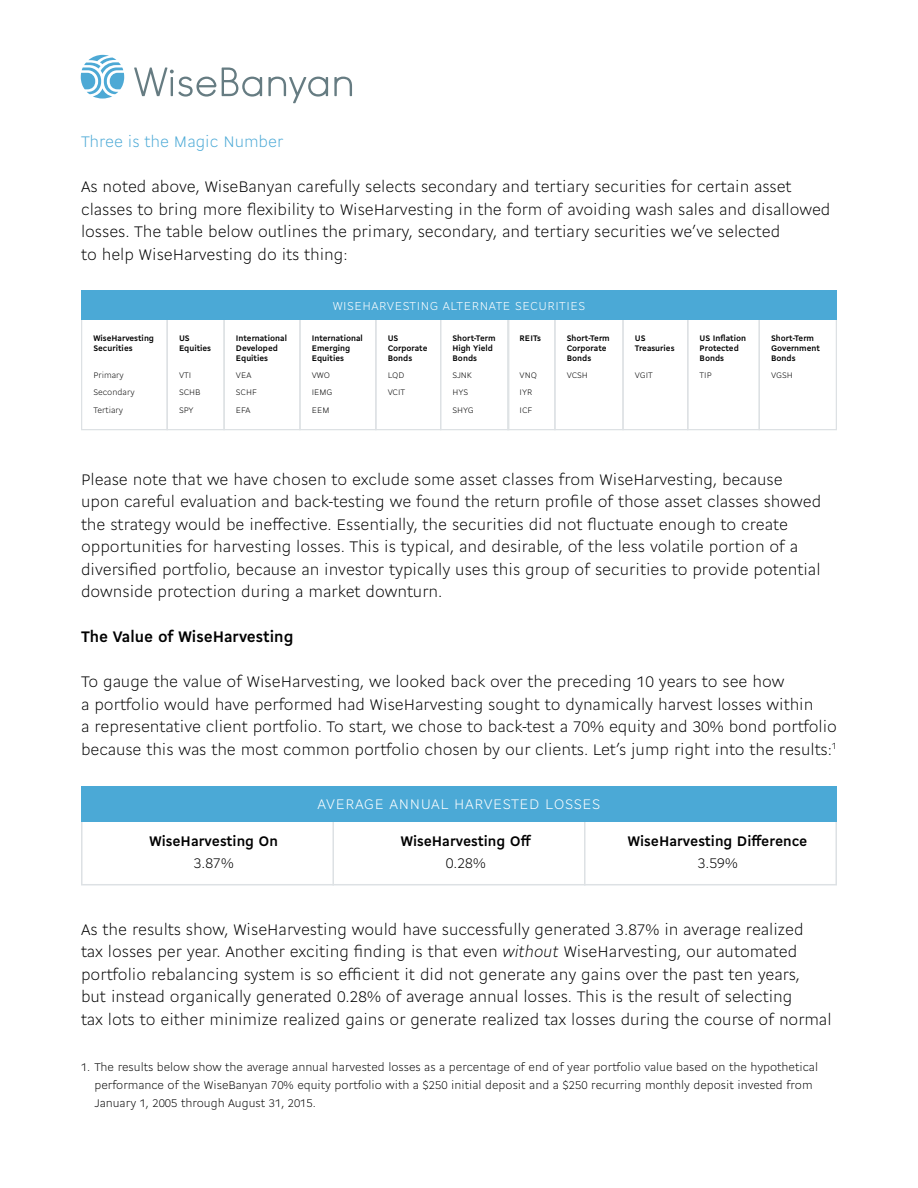
<style>
.page{position:relative;width:918px;height:1188px;background:#fff}
.page>*{position:absolute;margin:0;border:0;box-sizing:border-box;transform-origin:0 0}
.t1{font:300 16.5px/22.5px "Cogito";color:#000}
.t2{font:700 16.5px "Cogito";color:#000}
.t3{font:300 16.5px "Cogito";color:#4ba9d6}
.t4{font:700 15px "Cogito";color:#000}
.t5{font:300 15px "Cogito";letter-spacing:.04em;color:#fff}
.t6{font:300 15px "Cogito";color:#000}
.t7{font:300 12.45px "Cogito";letter-spacing:.04em;color:#fff}
.Footnote{font:300 12px/18px "Cogito";color:#000}
.sm_title{font:700 8.7px/9.9px "Cogito";color:#000}
.sm_normal{font:300 8.7px "Cogito";color:#000}
.s1{font-style:italic}
</style>
<div class="page">
<svg style="left:81px;top:55px;width:43px;height:44px"></svg>
<svg style="left:134px;top:68px;width:218px;height:35px"></svg>
<div style="left:81px;top:291px;width:87px;height:139px;border:1px solid #dde1e4"></div>
<div style="left:167px;top:291px;width:58px;height:139px;border:1px solid #dde1e4"></div>
<div style="left:223px;top:291px;width:78px;height:139px;border:1px solid #dde1e4"></div>
<div style="left:299px;top:291px;width:78px;height:139px;border:1px solid #dde1e4"></div>
<div style="left:375px;top:291px;width:66px;height:139px;border:1px solid #dde1e4"></div>
<div style="left:440px;top:291px;width:69px;height:139px;border:1px solid #dde1e4"></div>
<div style="left:507px;top:291px;width:49px;height:139px;border:1px solid #dde1e4"></div>
<div style="left:554px;top:291px;width:70px;height:139px;border:1px solid #dde1e4"></div>
<div style="left:622px;top:291px;width:66px;height:139px;border:1px solid #dde1e4"></div>
<div style="left:687px;top:291px;width:73px;height:139px;border:1px solid #dde1e4"></div>
<div style="left:759px;top:291px;width:78px;height:139px;border:1px solid #dde1e4"></div>
<div style="left:81px;top:291px;width:756px;height:29px;background:#4ba9d6"></div>
<div style="left:81px;top:786px;width:756px;height:99px;border:2px solid #dde1e4"></div>
<hr style="left:333px;top:809px;width:1px;height:76px;background:#dde1e4">
<hr style="left:584px;top:809px;width:1px;height:76px;background:#dde1e4">
<div style="left:81px;top:786px;width:756px;height:35px;background:#4ba9d6"></div>
<p class="t3" style="left:81px;top:130px;width:204px">Three is the Magic Number</p>
<p class="t1" style="left:81px;top:175px;width:751px">As noted above, WiseBanyan carefully selects secondary and tertiary securities for certain asset classes to bring more flexibility to WiseHarvesting in the form of avoiding wash sales and disallowed losses. The table below outlines the primary, secondary, and tertiary securities we’ve selected<br>to help WiseHarvesting do its thing:</p>
<p class="sm_title" style="left:93px;top:332px;width:62px">WiseHarvesting<br>Securities</p>
<p class="sm_normal" style="left:93px;top:369px;width:32px">Primary</p>
<p class="sm_normal" style="left:93px;top:386px;width:43px">Secondary</p>
<p class="sm_normal" style="left:93px;top:404px;width:31px">Tertiary</p>
<p class="sm_title" style="left:179px;top:332px;width:34px">US<br>Equities</p>
<p class="sm_normal" style="left:179px;top:369px;width:14px">VTI</p>
<p class="sm_normal" style="left:179px;top:386px;width:23px">SCHB</p>
<p class="sm_normal" style="left:179px;top:404px;width:16px">SPY</p>
<p class="sm_title" style="left:236px;top:332px;width:53px">International<br>Developed<br>Equities</p>
<p class="sm_normal" style="left:236px;top:369px;width:17px">VEA</p>
<p class="sm_normal" style="left:236px;top:386px;width:23px">SCHF</p>
<p class="sm_normal" style="left:236px;top:404px;width:16px">EFA</p>
<p class="t7" style="left:333px;top:297px;width:254px">WISEHARVESTING ALTERNATE SECURITIES</p>
<p class="sm_title" style="left:312px;top:332px;width:53px">International<br>Emerging<br>Equities</p>
<p class="sm_normal" style="left:312px;top:369px;width:20px">VWO</p>
<p class="sm_normal" style="left:312px;top:386px;width:22px">IEMG</p>
<p class="sm_normal" style="left:312px;top:404px;width:19px">EEM</p>
<p class="sm_title" style="left:388px;top:332px;width:41px">US<br>Corporate<br>Bonds</p>
<p class="sm_normal" style="left:388px;top:369px;width:18px">LQD</p>
<p class="sm_normal" style="left:388px;top:386px;width:19px">VCIT</p>
<p class="sm_title" style="left:452px;top:332px;width:45px">Short-Term<br>High Yield<br>Bonds</p>
<p class="sm_normal" style="left:452px;top:369px;width:21px">SJNK</p>
<p class="sm_normal" style="left:452px;top:386px;width:17px">HYS</p>
<p class="sm_normal" style="left:452px;top:404px;width:23px">SHYG</p>
<p class="sm_title" style="left:520px;top:332px;width:23px">REITs</p>
<p class="sm_normal" style="left:520px;top:369px;width:19px">VNQ</p>
<p class="sm_normal" style="left:520px;top:386px;width:14px">IYR</p>
<p class="sm_normal" style="left:520px;top:404px;width:14px">ICF</p>
<p class="sm_title" style="left:567px;top:332px;width:45px">Short-Term<br>Corporate<br>Bonds</p>
<p class="sm_normal" style="left:567px;top:369px;width:23px">VCSH</p>
<p class="sm_title" style="left:635px;top:332px;width:41px">US<br>Treasuries</p>
<p class="sm_normal" style="left:635px;top:369px;width:20px">VGIT</p>
<p class="sm_title" style="left:700px;top:332px;width:48px">US Inflation<br>Protected<br>Bonds</p>
<p class="sm_normal" style="left:700px;top:369px;width:14px">TIP</p>
<p class="sm_title" style="left:771px;top:332px;width:51px">Short-Term<br>Government<br>Bonds</p>
<p class="sm_normal" style="left:771px;top:369px;width:23px">VGSH</p>
<p class="t1" style="left:81px;top:467px;width:742px">Please note that we have chosen to exclude some asset classes from WiseHarvesting, because upon careful evaluation and back-testing we found the return profile of those asset classes showed the strategy would be ineffective. Essentially, the securities did not fluctuate enough to create opportunities for harvesting losses. This is typical, and desirable, of the less volatile portion of a diversified portfolio, because an investor typically uses this group of securities to provide potential downside protection during a market downturn.</p>
<p class="t2" style="left:81px;top:625px;width:214px">The Value of WiseHarvesting</p>
<p class="t1" style="left:81px;top:670px;width:758px">To gauge the value of WiseHarvesting, we looked back over the preceding 10 years to see how<br>a portfolio would have performed had WiseHarvesting sought to dynamically harvest losses within<br>a representative client portfolio. To start, we chose to back-test a 70% equity and 30% bond portfolio because this was the most common portfolio chosen by our clients. Let’s jump right into the results:<sup>1</sup></p>
<p class="t4" style="left:150px;top:830px;width:130px">WiseHarvesting On</p>
<p class="t6" style="left:194px;top:853px;width:41px">3.87%</p>
<p class="t5" style="left:318px;top:794px;width:284px">AVERAGE ANNUAL HARVESTED LOSSES</p>
<p class="t4" style="left:401px;top:830px;width:132px">WiseHarvesting Off</p>
<p class="t6" style="left:446px;top:853px;width:41px">0.28%</p>
<p class="t4" style="left:628px;top:830px;width:181px">WiseHarvesting Difference</p>
<p class="t6" style="left:698px;top:853px;width:41px">3.59%</p>
<p class="t1" style="left:81px;top:917px;width:752px">As the results show, WiseHarvesting would have successfully generated 3.87% in average realized<br>tax losses per year. Another exciting finding is that even <span class="s1">without</span> WiseHarvesting, our automated portfolio rebalancing system is so efficient it did not generate any gains over the past ten years,<br>but instead organically generated 0.28% of average annual losses. This is the result of selecting<br>tax lots to either minimize realized gains or generate realized tax losses during the course of normal</p>
<p class="Footnote" style="left:94px;top:1057px;width:725px;text-indent:-14px">1. The results below show the average annual harvested losses as a percentage of end of year portfolio value based on the hypothetical performance of the WiseBanyan 70% equity portfolio with a $250 initial deposit and a $250 recurring monthly deposit invested from<br>January 1, 2005 through August 31, 2015.</p>
</div>
